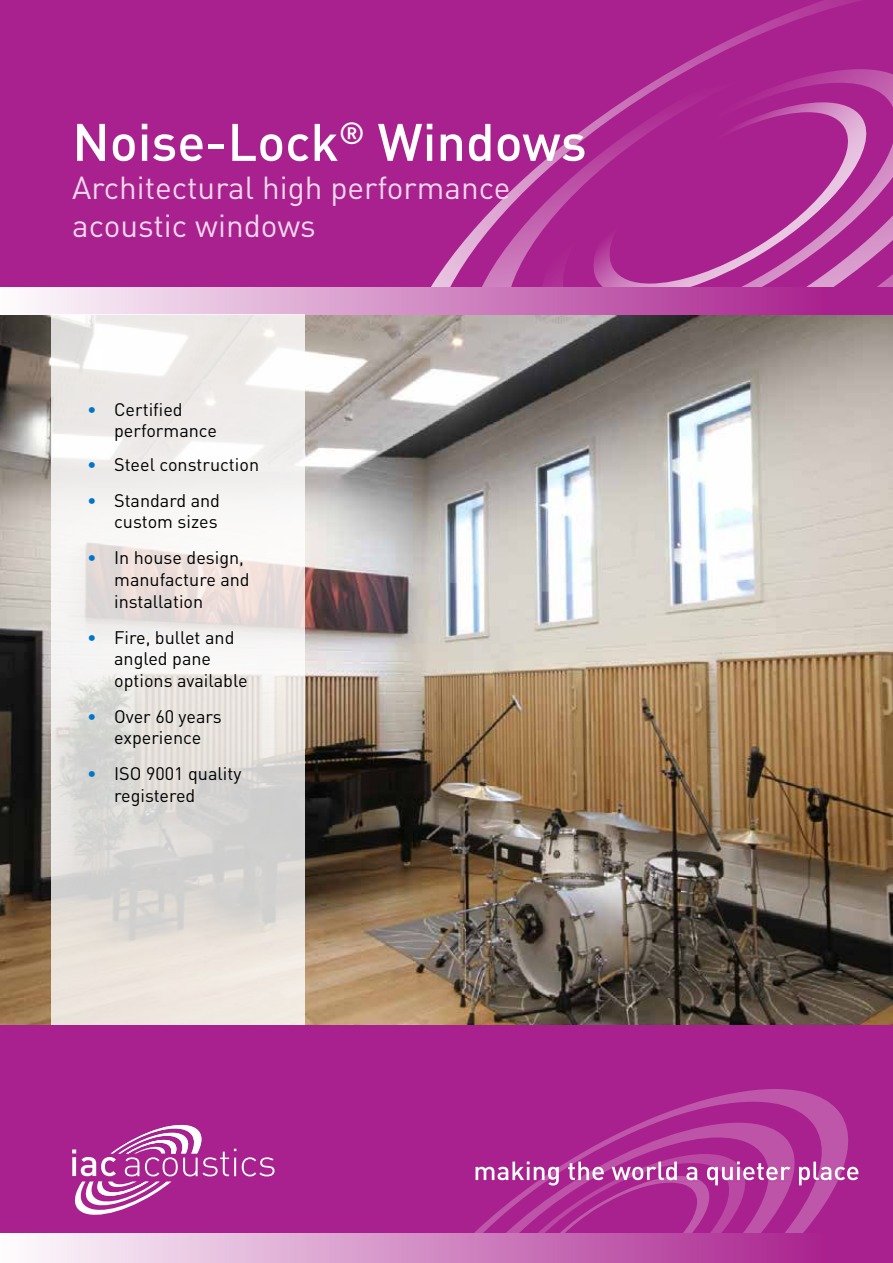
<style>
.page{position:relative;width:893px;height:1263px;background:#a9218e}
.page>*{position:absolute;margin:0;border:0;box-sizing:border-box;transform-origin:0 0}
.t1{font:500 51.9px "DIN Pro";color:#fff}
.t2{font:31.5px/37.8px "DIN Pro";color:#f0d7eb}
.t3{font:18px/21.6px "DIN Pro";color:#000}
.s1{color:#0075c9}
</style>
<div class="page">
<svg style="left:430px;top:0;width:431px;height:288px"></svg>
<svg style="left:481px;top:23px;width:380px;height:265px"></svg>
<svg style="left:542px;top:69px;width:351px;height:219px"></svg>
<svg style="left:579px;top:102px;width:301px;height:186px"></svg>
<svg style="left:474px;top:1089px;width:384px;height:144px"></svg>
<div style="left:0;top:288px;width:893px;height:29px;background:linear-gradient(to right,#fff,#a31286)"></div>
<svg style="left:242px;top:1157px;width:33px;height:19px"></svg>
<svg style="left:72px;top:1124px;width:164px;height:91px"></svg>
<div style="left:0;top:1233px;width:893px;height:30px;background:linear-gradient(to right,#fefcfe,#a41287)"></div>
<img style="left:0;top:316px;width:893px;height:709px">
<svg style="left:51px;top:315px;width:253px;height:710px;background:#e9e5e2"></svg>
<h1 class="t1" style="left:72px;top:107px;width:516px">Noise-Lock<sup>®</sup> Windows</h1>
<h2 class="t2" style="left:72px;top:167px;width:440px">Architectural high performance acoustic windows</h2>
<p class="t3" style="left:114px;top:398px;width:104px;text-indent:-27px"><span class="s1">•</span> Certified performance</p>
<p class="t3" style="left:87px;top:453px;width:173px"><span class="s1">•</span> Steel construction</p>
<p class="t3" style="left:87px;top:489px;width:134px;text-align:right"><span class="s1">•</span> Standard and custom sizes</p>
<p class="t3" style="left:114px;top:546px;width:137px;text-indent:-27px"><span class="s1">•</span> In house design, manufacture and installation</p>
<p class="t3" style="left:114px;top:626px;width:135px;text-indent:-27px"><span class="s1">•</span> Fire, bullet and angled pane options available</p>
<p class="t3" style="left:87px;top:705px;width:136px;text-align:center"><span class="s1">•</span> Over 60 years experience</p>
<p class="t3" style="left:114px;top:762px;width:129px;text-indent:-27px"><span class="s1">•</span> ISO 9001 quality registered</p>
</div>
